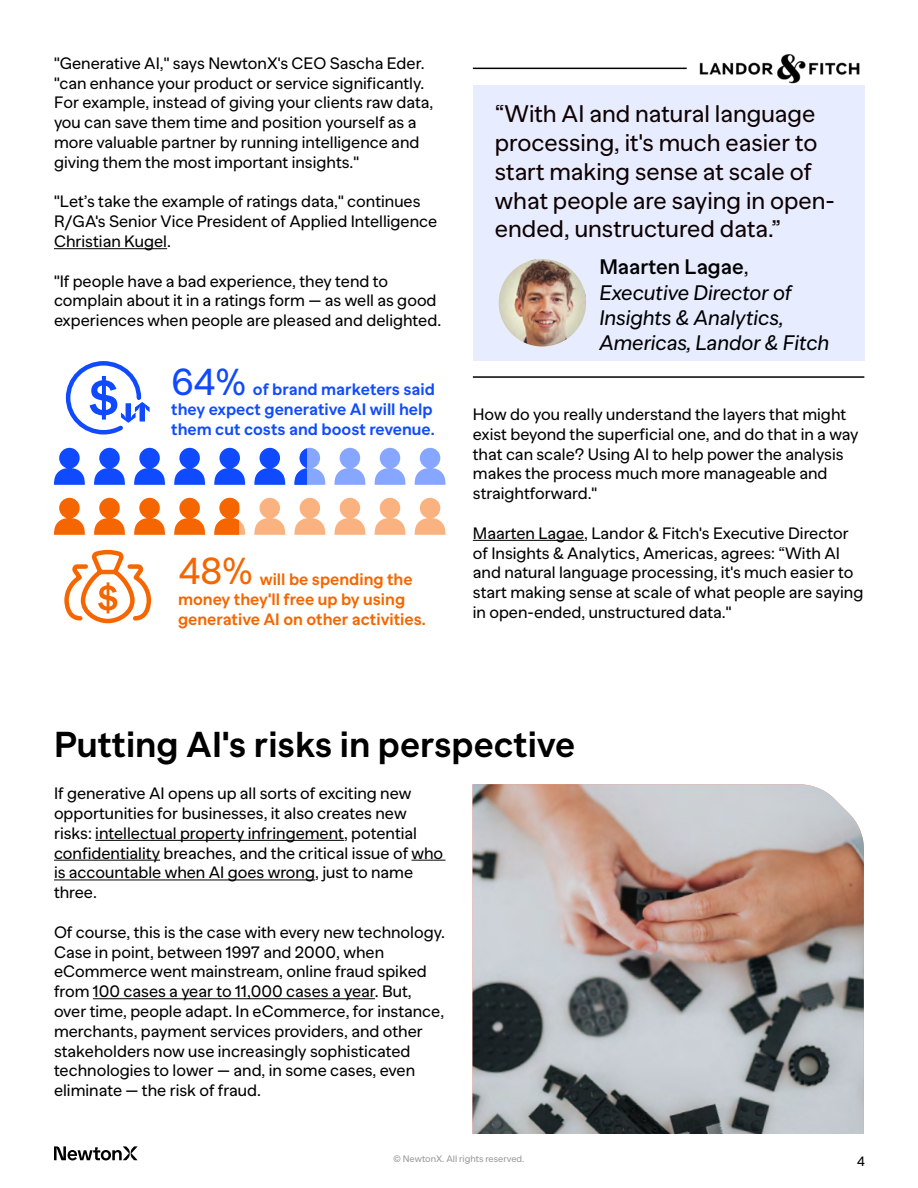
<style>
.page{position:relative;width:918px;height:1188px;background:#fff}
.page>*{position:absolute;margin:0;border:0;box-sizing:border-box;transform-origin:0 0}
.t1{font:37.5px "Banana Grotesk";color:#0f4aff}
.t2{font:37.5px "Banana Grotesk";color:#f56600}
.t3{font:700 36px "Banana Grotesk";color:#000}
.t4{font:24px/28.8px "Banana Grotesk";color:#0f0000}
.t5{font:italic 21px/25.2px "Banana Grotesk";color:#000}
.t6{font:16.5px/19.8px "Banana Grotesk";color:#000}
.t7{font:700 16.5px/20px "Banana Grotesk";color:#0f4bff}
.t8{font:700 16.5px/20px "Banana Grotesk";color:#f56600}
.t9{font:13.5px "Banana Grotesk";color:#000}
.t10{font:9.3px "Banana Grotesk";color:#999}
.s1{font-weight:600;font-style:normal}
.s2{font-style:normal}
</style>
<div class="page">
<svg style="left:54px;top:1146px;width:84px;height:14px"></svg>
<hr style="left:54px;top:248px;width:113px;height:1px;background:#000">
<hr style="left:473px;top:540px;width:111px;height:1px;background:#000">
<hr style="left:95px;top:840px;width:249px;height:1px;background:#000">
<hr style="left:54px;top:860px;width:106px;height:1px;background:#000">
<hr style="left:412px;top:860px;width:33px;height:1px;background:#000">
<hr style="left:54px;top:880px;width:261px;height:1px;background:#000">
<hr style="left:93px;top:998px;width:282px;height:1px;background:#000">
<img style="left:472px;top:784px;width:392px;height:350px">
<div style="left:473px;top:85px;width:391px;height:276px;background:#e7edff"></div>
<hr style="left:473px;top:68px;width:214px;height:1px;background:#000">
<hr style="left:473px;top:376px;width:391px;height:2px;background:#000">
<img style="left:499px;top:259px;width:87px;height:88px;border-radius:44px">
<img style="left:699px;top:54px;width:161px;height:30px">
<svg style="left:54px;top:448px;width:31px;height:37px"></svg>
<svg style="left:94px;top:448px;width:31px;height:37px"></svg>
<svg style="left:134px;top:448px;width:31px;height:37px"></svg>
<svg style="left:174px;top:448px;width:31px;height:37px"></svg>
<svg style="left:214px;top:448px;width:31px;height:37px"></svg>
<svg style="left:254px;top:448px;width:31px;height:37px"></svg>
<svg style="left:335px;top:448px;width:30px;height:37px"></svg>
<svg style="left:375px;top:448px;width:30px;height:37px"></svg>
<svg style="left:415px;top:448px;width:30px;height:37px"></svg>
<svg style="left:174px;top:498px;width:31px;height:37px"></svg>
<svg style="left:214px;top:498px;width:31px;height:37px"></svg>
<svg style="left:254px;top:498px;width:31px;height:37px"></svg>
<svg style="left:294px;top:498px;width:31px;height:37px"></svg>
<svg style="left:335px;top:498px;width:30px;height:37px"></svg>
<svg style="left:375px;top:498px;width:30px;height:37px"></svg>
<svg style="left:415px;top:498px;width:30px;height:37px"></svg>
<svg style="left:294px;top:448px;width:31px;height:37px"></svg>
<svg style="left:65px;top:361px;width:85px;height:74px"></svg>
<svg style="left:54px;top:498px;width:111px;height:126px"></svg>
<p class="t6" style="left:54px;top:54px;width:381px">"Generative AI," says NewtonX's CEO Sascha Eder. "can enhance your product or service significantly.<br>For example, instead of giving your clients raw data, you can save them time and position yourself as a more valuable partner by running intelligence and giving them the most important insights."</p>
<p class="t6" style="left:54px;top:192px;width:385px">"Let’s take the example of ratings data," continues<br>R/GA's Senior Vice President of Applied Intelligence<br>Christian Kugel.</p>
<p class="t6" style="left:54px;top:271px;width:389px">"If people have a bad experience, they tend to complain about it in a ratings form — as well as good experiences when people are pleased and delighted.</p>
<h1 class="t1" style="left:171px;top:360px;width:77px">64%</h1>
<p class="t7" style="left:171px;top:380px;width:265px;text-indent:82px">of brand marketers said they expect generative AI will help them cut costs and boost revenue.</p>
<h1 class="t2" style="left:179px;top:550px;width:76px">48%</h1>
<p class="t8" style="left:178px;top:570px;width:249px;text-indent:82px">will be spending the money they'll free up by using generative AI on other activities.</p>
<h3 class="t4" style="left:495px;top:100px;width:342px">“With AI and natural language processing, it's much easier to start making sense at scale of what people are saying in open&shy;ended, unstructured data.”</h3>
<p class="t5" style="left:599px;top:255px;width:231px"><span class="s1">Maarten Lagae</span><span class="s2">,<br></span>Executive Director of<br>Insights &amp; Analytics,<br>Americas, Landor &amp; Fitch</p>
<p class="t6" style="left:473px;top:405px;width:387px">How do you really understand the layers that might exist beyond the superficial one, and do that in a way that can scale? Using AI to help power the analysis makes the process much more manageable and straightforward."</p>
<p class="t6" style="left:473px;top:524px;width:392px">Maarten Lagae, Landor &amp; Fitch's Executive Director of Insights &amp; Analytics, Americas, agrees: “With AI and natural language processing, it's much easier to start making sense at scale of what people are saying in open-ended, unstructured data."</p>
<h2 class="t3" style="left:54px;top:724px;width:523px">Putting AI's risks in perspective</h2>
<p class="t6" style="left:54px;top:784px;width:391px">If generative AI opens up all sorts of exciting new opportunities for businesses, it also creates new risks: intellectual property infringement, potential confidentiality breaches, and the critical issue of who is accountable when AI goes wrong, just to name three.</p>
<p class="t6" style="left:54px;top:923px;width:393px">Of course, this is the case with every new technology.<br>Case in point, between 1997 and 2000, when eCommerce went mainstream, online fraud spiked from 100 cases a year to 11,000 cases a year. But, over time, people adapt. In eCommerce, for instance, merchants, payment services providers, and other stakeholders now use increasingly sophisticated technologies to lower — and, in some cases, even eliminate — the risk of fraud.</p>
<p class="t10" style="left:394px;top:1154px;width:132px">© NewtonX. All rights reserved.</p>
<p class="t9" style="left:857px;top:1153px;width:9px">4</p>
</div>
